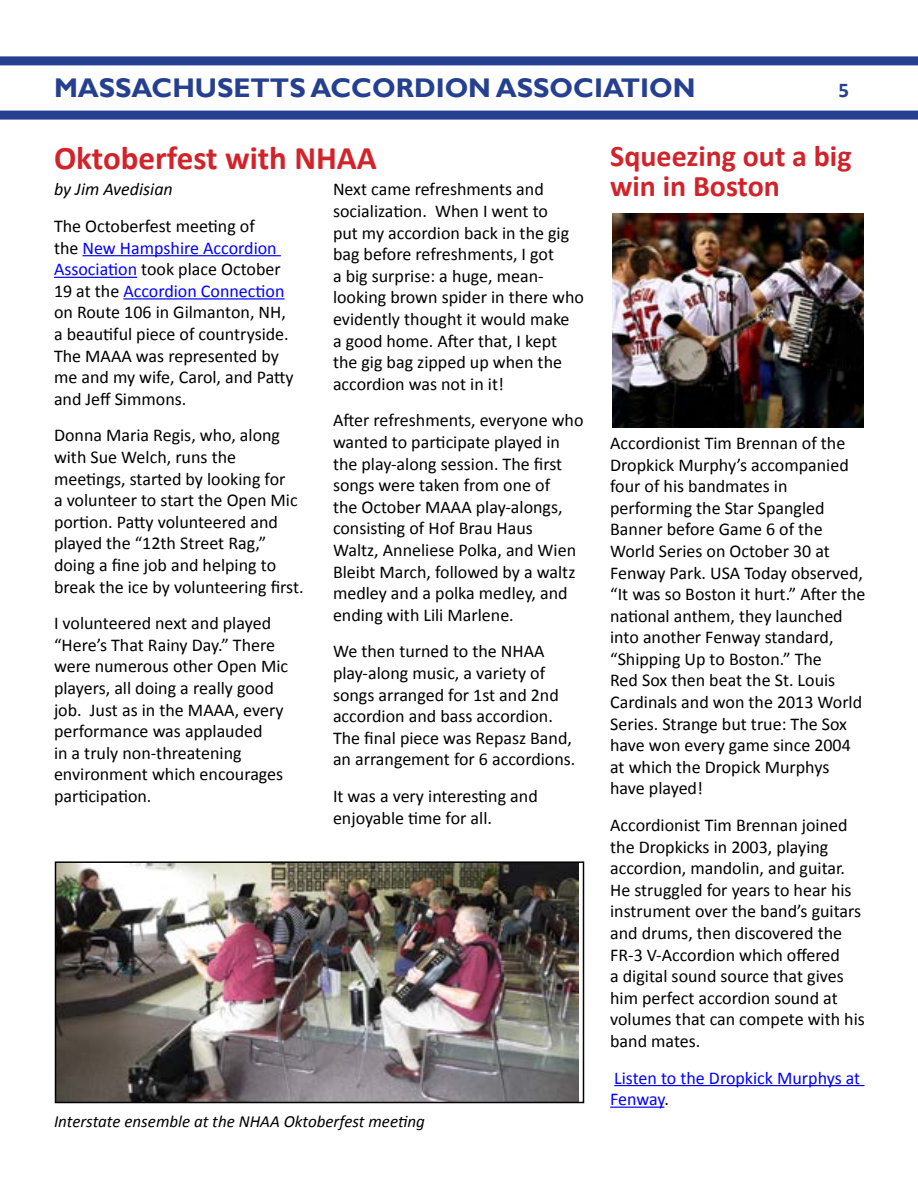
<style>
.page{position:relative;width:918px;height:1188px;background:#fff}
.page>*{position:absolute;margin:0;border:0;box-sizing:border-box;transform-origin:0 0}
.t1{font:700 33px "Calibri";color:#d2232a}
.t2{font:700 30px/30px "Calibri";color:#d2232a}
.t3{font:700 27px "Gill Sans";color:#25408f}
.t4{font:700 21px "Calibri";color:#25408f}
.t5{font:18px/21.6px "Calibri";color:#000}
.t6{font:18px/21.6px "Calibri";color:#00f}
.t7{font:italic 18px "Calibri";color:#000}
.t8{font:italic 16.95px "Calibri";color:#000}
.s1{color:#00f}
.s2{color:#000}
</style>
<div class="page">
<div style="left:0;top:56px;width:918px;height:9px;background:#25408f"></div>
<div style="left:0;top:111px;width:918px;height:9px;background:#25408f"></div>
<hr style="left:83px;top:255px;width:198px;height:1px;background:#00f">
<hr style="left:54px;top:277px;width:83px;height:1px;background:#00f">
<hr style="left:123px;top:298px;width:162px;height:2px;background:#00f">
<hr style="left:614px;top:1085px;width:250px;height:1px;background:#00f">
<hr style="left:610px;top:1107px;width:54px;height:1px;background:#00f">
<img style="left:612px;top:214px;width:252px;height:214px">
<img style="left:58px;top:864px;width:521px;height:236px">
<div style="left:55px;top:861px;width:529px;height:242px;border:2px solid #000"></div>
<h3 class="t3" style="left:54px;top:72px;width:643px">MASSACHUSETTS ACCORDION ASSOCIATION</h3>
<p class="t4" style="left:838px;top:77px;width:12px">5</p>
<h1 class="t1" style="left:54px;top:137px;width:324px">Oktoberfest with NHAA</h1>
<h2 class="t2" style="left:610px;top:142px;width:243px">Squeezing out a big win in Boston</h2>
<p class="t7" style="left:54px;top:177px;width:120px">by Jim Avedisian</p>
<p class="t5" style="left:54px;top:215px;width:241px">The Octoberfest meeting of<br>the <span class="s1">New Hampshire Accordion<br>Association</span> took place October<br>19 at the <span class="s1">Accordion Connection </span>on Route 106 in Gilmanton, NH, a beautiful piece of countryside.<br>The MAAA was represented by me and my wife, Carol, and Patty and Jeff Simmons.</p>
<p class="t5" style="left:54px;top:425px;width:251px">Donna Maria Regis, who, along with Sue Welch, runs the meetings, started by looking for<br>a volunteer to start the Open Mic portion. Patty volunteered and played the “12th Street Rag,” doing a fine job and helping to break the ice by volunteering first.</p>
<p class="t5" style="left:54px;top:613px;width:236px">I volunteered next and played “Here’s That Rainy Day.” There were numerous other Open Mic players, all doing a really good job. Just as in the MAAA, every performance was applauded<br>in a truly non-threatening environment which encourages participation.</p>
<p class="t5" style="left:333px;top:179px;width:253px">Next came refreshments and socialization. When I went to<br>put my accordion back in the gig bag before refreshments, I got<br>a big surprise: a huge, mean&shy;looking brown spider in there who evidently thought it would make<br>a good home. After that, I kept the gig bag zipped up when the accordion was not in it!</p>
<p class="t5" style="left:333px;top:410px;width:252px">After refreshments, everyone who wanted to participate played in the play-along session. The first songs were taken from one of<br>the October MAAA play-alongs, consisting of Hof Brau Haus<br>Waltz, Anneliese Polka, and Wien<br>Bleibt March, followed by a waltz medley and a polka medley, and ending with Lili Marlene.</p>
<p class="t5" style="left:333px;top:641px;width:244px">We then turned to the NHAA play-along music, a variety of songs arranged for 1st and 2nd accordion and bass accordion.<br>The final piece was Repasz Band, an arrangement for 6 accordions.</p>
<p class="t5" style="left:333px;top:785px;width:206px">It was a very interesting and enjoyable time for all.</p>
<p class="t5" style="left:610px;top:432px;width:257px">Accordionist Tim Brennan of the<br>Dropkick Murphy’s accompanied four of his bandmates in performing the Star Spangled<br>Banner before Game 6 of the<br>World Series on October 30 at<br>Fenway Park. USA Today observed, “It was so Boston it hurt.” After the national anthem, they launched into another Fenway standard, “Shipping Up to Boston.” The<br>Red Sox then beat the St. Louis<br>Cardinals and won the 2013 World<br>Series. Strange but true: The Sox have won every game since 2004 at which the Dropick Murphys have played!</p>
<p class="t5" style="left:610px;top:814px;width:256px">Accordionist Tim Brennan joined the Dropkicks in 2003, playing accordion, mandolin, and guitar.<br>He struggled for years to hear his instrument over the band’s guitars and drums, then discovered the<br>FR-3 V-Accordion which offered<br>a digital sound source that gives him perfect accordion sound at volumes that can compete with his band mates.</p>
<p class="t6" style="left:610px;top:1067px;width:252px">Listen to the Dropkick Murphys at<br>Fenway<span class="s2">.</span></p>
<p class="t8" style="left:54px;top:1110px;width:373px">Interstate ensemble at the NHAA Oktoberfest meeting</p>
</div>
